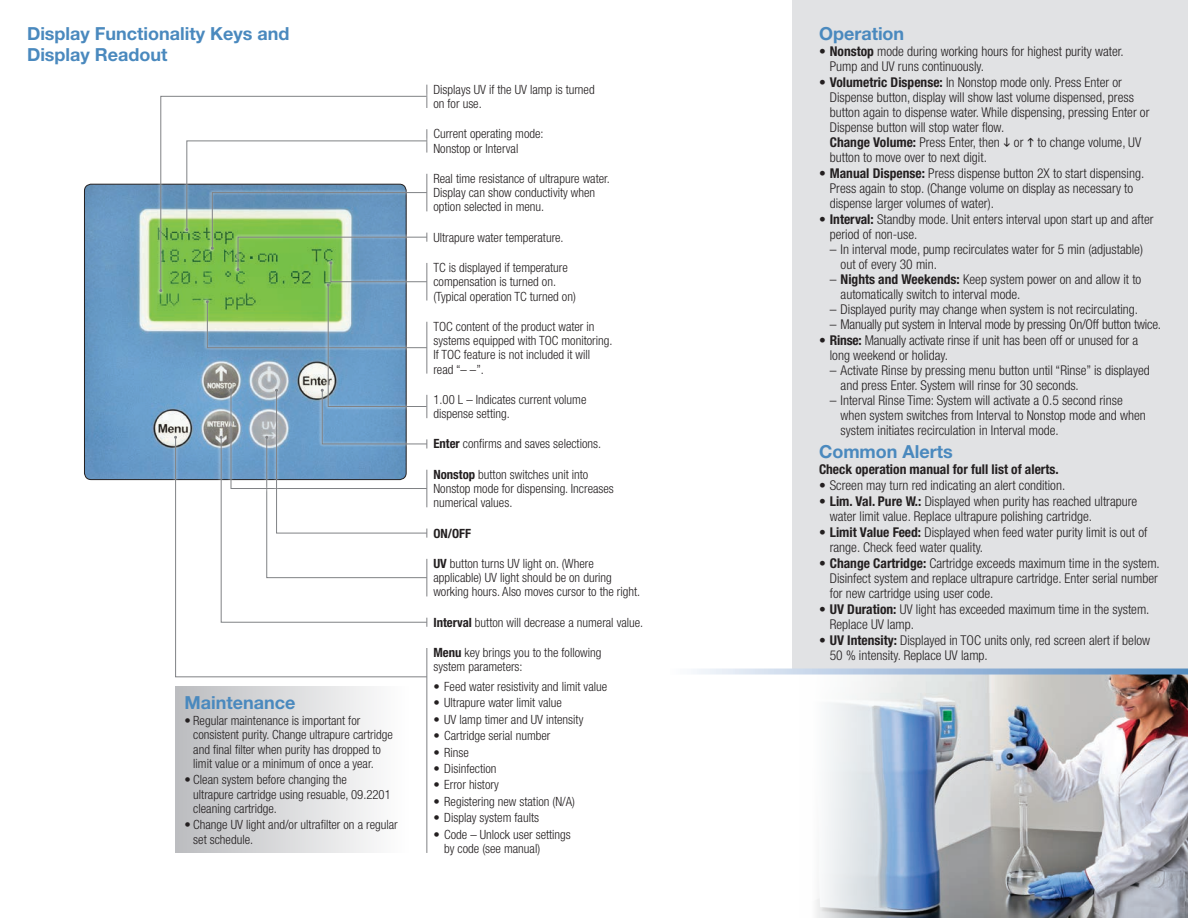
<style>
.page{position:relative;width:1188px;height:918px;background:#fff}
.page>*{position:absolute;margin:0;border:0;box-sizing:border-box;transform-origin:0 0}
.Heading{font:700 18px/21.6px "Helvetica Neue LT Std";color:#4a89be}
.t1{font:300 condensed 13.5px/15px "Helvetica Neue LT Std";color:#231f20}
.Heading-2{font:700 condensed 13.5px "Helvetica Neue LT Std";color:#231f20}
.TSE_Caption_Call_Out{font:300 condensed 12.75px/14.2px "Helvetica Neue LT Std";color:#231f20}
.TSE_Caption_Call_Out-2{font:700 condensed 12.75px "Helvetica Neue LT Std";color:#231f20}
.s1{font-weight:700}
</style>
<div class="page">
<img style="left:84px;top:184px;width:101px;height:296px">
<div style="left:792px;top:0;width:396px;height:672px;background:#e1e2e4"></div>
<img style="left:816px;top:675px;width:372px;height:243px">
<svg style="left:693px;top:669px;width:495px;height:6px;background:#a3bdda"></svg>
<svg style="left:175px;top:437px;width:253px;height:241px"></svg>
<hr style="left:426px;top:648px;width:1px;height:205px;background:#808285">
<div style="left:175px;top:686px;width:234px;height:167px;background:linear-gradient(to right,#bbbcbf,#fefefe)"></div>
<svg style="left:185px;top:295px;width:243px;height:332px"></svg>
<svg style="left:157px;top:93px;width:271px;height:202px"></svg>
<svg style="left:160px;top:96px;width:267px;height:195px"></svg>
<p class="Heading" style="left:27px;top:22px;width:264px">Display Functionality Keys and<br>Display Readout</p>
<p class="Heading" style="left:819px;top:22px;width:87px">Operation</p>
<p class="t1" style="left:830px;top:44px;width:295px;text-indent:-11px"><span class="s1">• Nonstop</span> mode during working hours for highest purity water.<br>Pump and UV runs continuously.</p>
<p class="t1" style="left:830px;top:75px;width:321px;text-indent:-11px"><span class="s1">• Volumetric Dispense:</span> In Nonstop mode only. Press Enter or Dispense button, display will show last volume dispensed, press button again to dispense water. While dispensing, pressing Enter or Dispense button will stop water flow.<br><span class="s1">Change Volume:</span> Press Enter, then or to change volume, UV button to move over to next digit.</p>
<p class="t1" style="left:830px;top:166px;width:316px;text-indent:-11px"><span class="s1">• Manual Dispense:</span> Press dispense button 2X to start dispensing.<br>Press again to stop. (Change volume on display as necessary to dispense larger volumes of water).</p>
<p class="t1" style="left:830px;top:212px;width:325px;text-indent:-11px"><span class="s1">• Interval:</span> Standby mode. Unit enters interval upon start up and after period of non-use.</p>
<p class="t1" style="left:841px;top:242px;width:304px;text-indent:-11px">– In interval mode, pump recirculates water for 5 min (adjustable) out of every 30 min.</p>
<p class="t1" style="left:841px;top:272px;width:302px;text-indent:-11px">– <span class="s1">Nights and Weekends:</span> Keep system power on and allow it to automatically switch to interval mode.</p>
<p class="t1" style="left:830px;top:302px;width:310px">– Displayed purity may change when system is not recirculating.</p>
<p class="t1" style="left:830px;top:317px;width:333px">– Manually put system in Interval mode by pressing On/Off button twice.</p>
<p class="t1" style="left:830px;top:333px;width:310px;text-indent:-11px"><span class="s1">• Rinse:</span> Manually activate rinse if unit has been off or unused for a long weekend or holiday.</p>
<p class="t1" style="left:841px;top:363px;width:311px;text-indent:-11px">– Activate Rinse by pressing menu button until “Rinse” is displayed and press Enter. System will rinse for 30 seconds.</p>
<p class="t1" style="left:841px;top:393px;width:307px;text-indent:-11px">– Interval Rinse Time: System will activate a 0.5 second rinse when system switches from Interval to Nonstop mode and when system initiates recirculation in Interval mode.</p>
<p class="Heading" style="left:819px;top:440px;width:135px">Common Alerts</p>
<p class="Heading-2" style="left:819px;top:461px;width:241px">Check operation manual for full list of alerts.</p>
<p class="t1" style="left:819px;top:478px;width:248px">• Screen may turn red indicating an alert condition.</p>
<p class="t1" style="left:830px;top:494px;width:309px;text-indent:-11px"><span class="s1">• Lim. Val. Pure W.:</span> Displayed when purity has reached ultrapure water limit value. Replace ultrapure polishing cartridge.</p>
<p class="t1" style="left:830px;top:525px;width:319px;text-indent:-11px"><span class="s1">• Limit Value Feed:</span> Displayed when feed water purity limit is out of range. Check feed water quality.</p>
<p class="t1" style="left:830px;top:556px;width:332px;text-indent:-11px"><span class="s1">• Change Cartridge:</span> Cartridge exceeds maximum time in the system.<br>Disinfect system and replace ultrapure cartridge. Enter serial number for new cartridge using user code.</p>
<p class="t1" style="left:830px;top:602px;width:321px;text-indent:-11px"><span class="s1">• UV Duration:</span> UV light has exceeded maximum time in the system.<br>Replace UV lamp.</p>
<p class="t1" style="left:819px;top:633px;width:333px"><span class="s1">• UV Intensity:</span> Displayed in TOC units only, red screen alert if below</p>
<p class="TSE_Caption_Call_Out" style="left:433px;top:82px;width:163px">Displays UV if the UV lamp is turned on for use.</p>
<p class="TSE_Caption_Call_Out" style="left:433px;top:127px;width:112px">Current operating mode:<br>Nonstop or Interval</p>
<p class="TSE_Caption_Call_Out" style="left:433px;top:171px;width:178px">Real time resistance of ultrapure water.<br>Display can show conductivity when option selected in menu.</p>
<p class="TSE_Caption_Call_Out" style="left:433px;top:230px;width:132px">Ultrapure water temperature.</p>
<p class="TSE_Caption_Call_Out" style="left:433px;top:260px;width:144px">TC is displayed if temperature compensation is turned on. (Typical operation TC turned on)</p>
<p class="TSE_Caption_Call_Out" style="left:433px;top:319px;width:181px">TOC content of the product water in systems equipped with TOC monitoring.<br>If TOC feature is not included it will read “– –”.</p>
<p class="TSE_Caption_Call_Out" style="left:433px;top:392px;width:155px">1.00 L – Indicates current volume dispense setting.</p>
<p class="TSE_Caption_Call_Out" style="left:433px;top:437px;width:169px"><span class="s1">Enter</span> confirms and saves selections.</p>
<p class="TSE_Caption_Call_Out" style="left:433px;top:467px;width:182px"><span class="s1">Nonstop</span> button switches unit into<br>Nonstop mode for dispensing. Increases numerical values.</p>
<p class="TSE_Caption_Call_Out-2" style="left:433px;top:525px;width:39px">ON/OFF</p>
<p class="TSE_Caption_Call_Out" style="left:433px;top:556px;width:208px"><span class="s1">UV</span> button turns UV light on. (Where applicable) UV light should be on during working hours. Also moves cursor to the right.</p>
<p class="TSE_Caption_Call_Out" style="left:433px;top:615px;width:211px"><span class="s1">Interval</span> button will decrease a numeral value.</p>
<p class="TSE_Caption_Call_Out" style="left:433px;top:645px;width:169px"><span class="s1">Menu</span> key brings you to the following</p>
<p class="t1" style="left:830px;top:648px;width:160px">50 % intensity. Replace UV lamp.</p>
<p class="TSE_Caption_Call_Out" style="left:433px;top:660px;width:91px">system parameters:</p>
<p class="TSE_Caption_Call_Out" style="left:433px;top:679px;width:175px">• Feed water resistivity and limit value</p>
<p class="TSE_Caption_Call_Out" style="left:433px;top:696px;width:130px">• Ultrapure water limit value</p>
<p class="TSE_Caption_Call_Out" style="left:433px;top:712px;width:151px">• UV lamp timer and UV intensity</p>
<p class="TSE_Caption_Call_Out" style="left:433px;top:728px;width:118px">• Cartridge serial number</p>
<p class="TSE_Caption_Call_Out" style="left:433px;top:745px;width:37px">• Rinse</p>
<p class="TSE_Caption_Call_Out" style="left:433px;top:761px;width:65px">• Disinfection</p>
<p class="TSE_Caption_Call_Out" style="left:433px;top:778px;width:67px">• Error history</p>
<p class="TSE_Caption_Call_Out" style="left:433px;top:794px;width:143px">• Registering new station (N/A)</p>
<p class="TSE_Caption_Call_Out" style="left:433px;top:811px;width:107px">• Display system faults</p>
<p class="TSE_Caption_Call_Out" style="left:444px;top:827px;width:128px;text-indent:-11px">• Code – Unlock user settings by code (see manual)</p>
<p class="Heading" style="left:185px;top:691px;width:112px">Maintenance</p>
<p class="TSE_Caption_Call_Out" style="left:193px;top:714px;width:201px;text-indent:-9px">• Regular maintenance is important for consistent purity. Change ultrapure cartridge and final filter when purity has dropped to limit value or a minimum of once a year.</p>
<p class="TSE_Caption_Call_Out" style="left:193px;top:773px;width:199px;text-indent:-9px">• Clean system before changing the<br>ultrapure cartridge using resuable, 09.2201 cleaning cartridge.</p>
<p class="TSE_Caption_Call_Out" style="left:193px;top:818px;width:206px;text-indent:-9px">• Change UV light and/or ultrafilter on a regular set schedule.</p>
</div>
